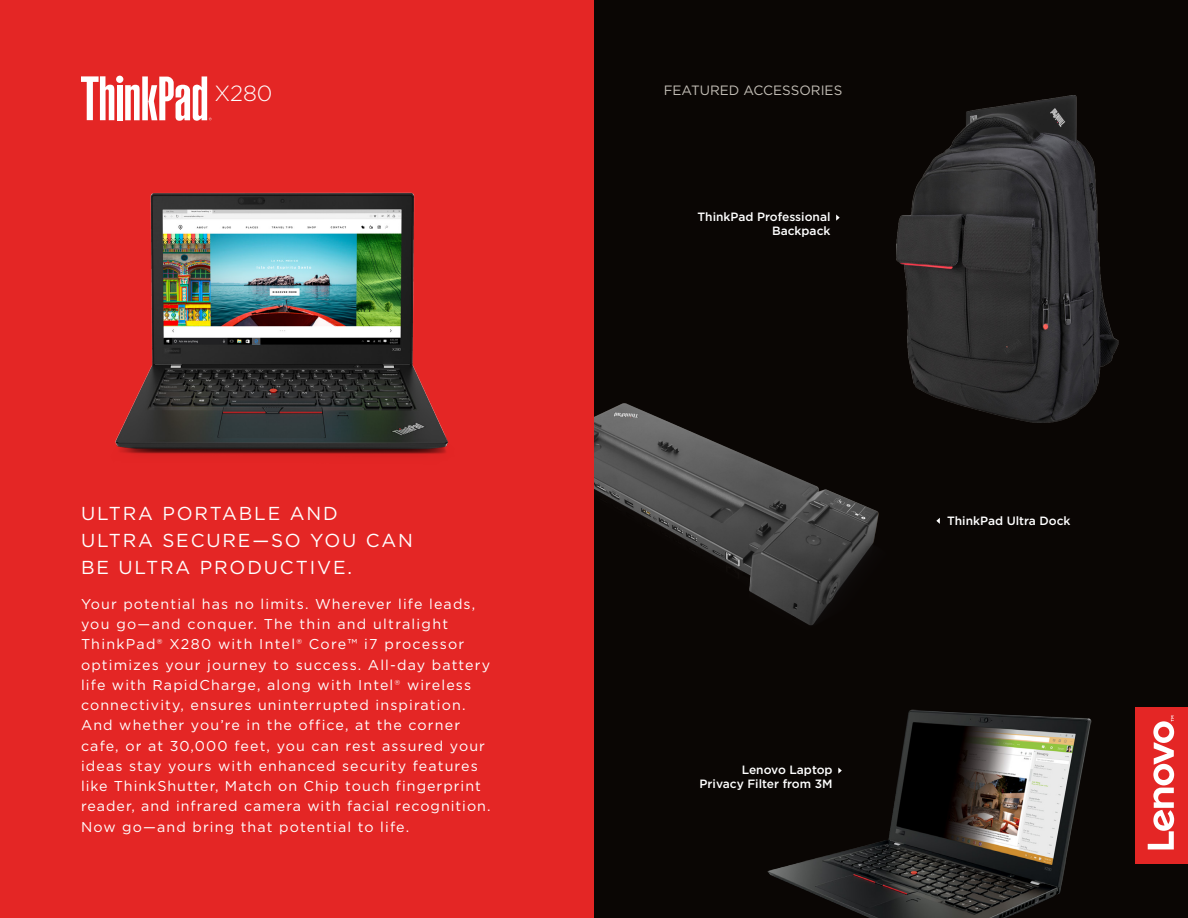
<style>
.page{position:relative;width:1188px;height:918px;background:#fff}
.page>*{position:absolute;margin:0;border:0;box-sizing:border-box;transform-origin:0 0}
.t1{font:300 21.9px "Gotham";color:#fff}
.t2{font:18.75px/27px "Gotham";letter-spacing:.1em;color:#fff}
.t3{font:14.25px/20.2px "Gotham";letter-spacing:.08em;color:#fff}
.t4{font:13.5px "Gotham";color:#c4bfb7}
.t5{font:500 12px "Gotham";color:#fff}
.s1{font-weight:300}
</style>
<div class="page">
<div style="left:592px;top:0;width:596px;height:918px;background:#0a0604"></div>
<svg style="left:836px;top:215px;width:4px;height:6px"></svg>
<svg style="left:936px;top:518px;width:4px;height:6px"></svg>
<div style="left:0;top:0;width:594px;height:918px;background:#e42625"></div>
<div style="left:1136px;top:707px;width:52px;height:157px;background:#e42625"></div>
<svg style="left:1148px;top:716px;width:26px;height:133px"></svg>
<div style="left:116px;top:76px;width:7px;height:7px;background:#fff;border-radius:50%"></div>
<svg style="left:81px;top:76px;width:33px;height:44px"></svg>
<div style="left:117px;top:85px;width:6px;height:35px;background:#fff"></div>
<svg style="left:125px;top:76px;width:87px;height:45px"></svg>
<img style="left:897px;top:95px;width:222px;height:328px">
<img style="left:767px;top:709px;width:325px;height:209px">
<img style="left:115px;top:192px;width:333px;height:263px">
<img style="left:594px;top:337px;width:308px;height:289px">
<p class="t1" style="left:214px;top:79px;width:60px">X280</p>
<p class="t4" style="left:664px;top:82px;width:180px">FEATURED ACCESSORIES</p>
<p class="t5" style="left:698px;top:209px;width:134px">ThinkPad Professional</p>
<p class="t5" style="left:772px;top:223px;width:60px">Backpack</p>
<p class="t2" style="left:81px;top:499px;width:258px">ULTRA PORTABLE AND</p>
<p class="t2" style="left:81px;top:526px;width:334px">ULTRA SECURE—SO YOU CAN<br>BE ULTRA PRODUCTIVE.</p>
<p class="t3" style="left:81px;top:593px;width:411px">Your potential has no limits. Wherever life leads, you go—and conquer. The thin and ultralight ThinkPad® X280 with Intel® Core™ i7 processor optimizes your journey to success. All-day battery life with RapidCharge, along with Intel<span class="s1">®</span> wireless connectivity, ensures uninterrupted inspiration.<br>And whether you’re in the office, at the corner cafe, or at 30,000 feet, you can rest assured your ideas stay yours with enhanced security features like ThinkShutter, Match on Chip touch fingerprint reader, and infrared camera with facial recognition.<br>Now go—and bring that potential to life.</p>
<p class="t5" style="left:742px;top:762px;width:92px">Lenovo Laptop</p>
<p class="t5" style="left:700px;top:776px;width:135px">Privacy Filter from 3M</p>
<p class="t5" style="left:947px;top:513px;width:125px">ThinkPad Ultra Dock</p>
</div>
